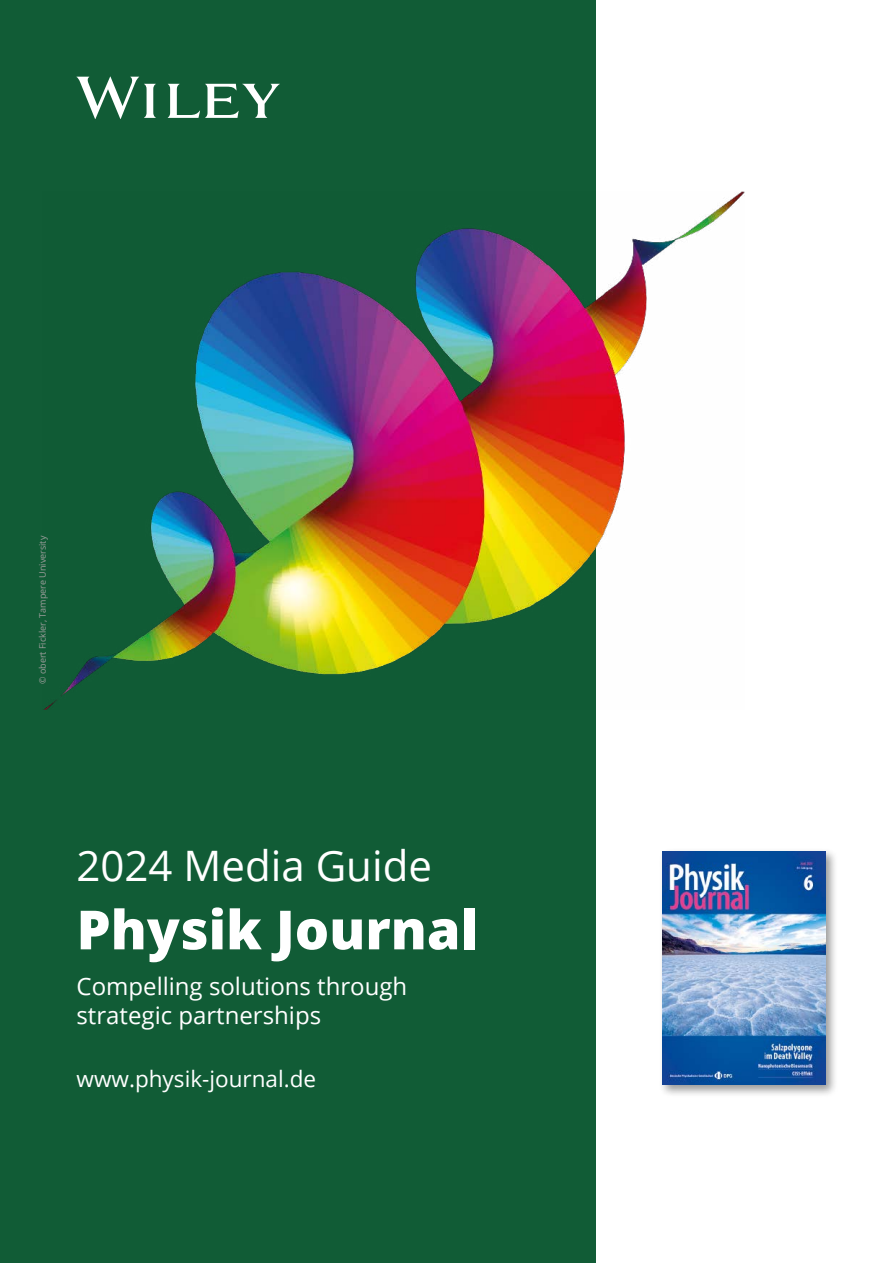
<style>
.page{position:relative;width:893px;height:1263px;background:#fff}
.page>*{position:absolute;margin:0;border:0;box-sizing:border-box;transform-origin:0 0}
.t1{font:800 54px "Open Sans";color:#fff}
.t2{font:42px "Open Sans";color:#fff}
.t3{font:24px/28.8px "Open Sans";color:#fff}
.t4{font:22.5px "Open Sans";color:#fff}
.t5{font:9px "Open Sans";color:#9d9d9c}
</style>
<div class="page">
<div style="left:0;top:0;width:595px;height:1263px;background:#115c36"></div>
<svg style="left:77px;top:77px;width:203px;height:42px"></svg>
<div style="left:659px;top:847px;width:179px;height:250px;background:#000;opacity:.4"></div>
<img style="left:663px;top:851px;width:163px;height:234px">
<img style="left:44px;top:191px;width:700px;height:518px">
<p class="t5" style="left:37px;top:684px;width:150px;rotate:-90deg">© obert Fickler, Tampere University</p>
<h2 class="t2" style="left:77px;top:837px;width:357px">2024 Media Guide</h2>
<h1 class="t1" style="left:77px;top:889px;width:403px">Physik Journal</h1>
<p class="t3" style="left:77px;top:971px;width:332px">Compelling solutions through strategic partnerships</p>
<p class="t4" style="left:77px;top:1064px;width:241px">www.physik-journal.de</p>
</div>
